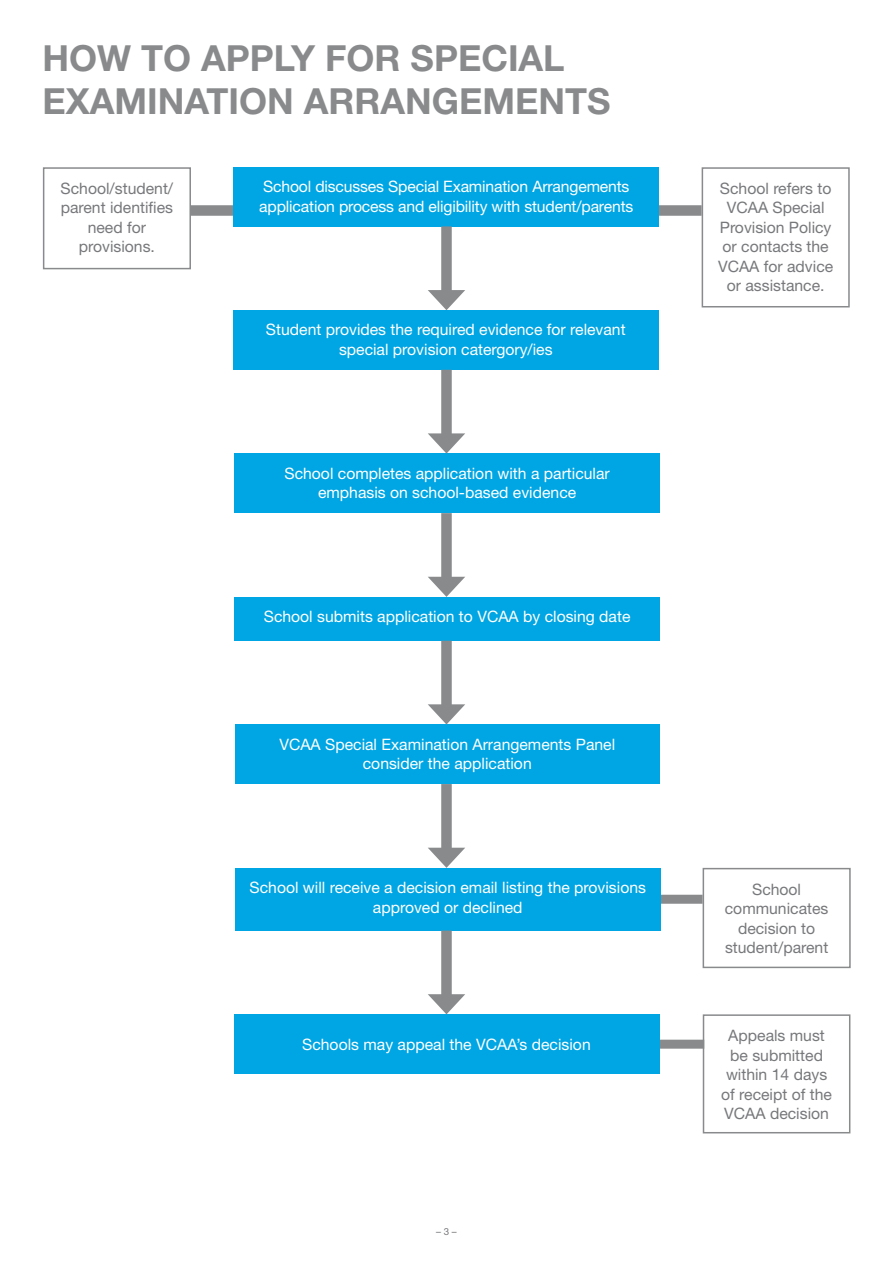
<style>
.page{position:relative;width:893px;height:1263px;background:#fff}
.page>*{position:absolute;margin:0;border:0;box-sizing:border-box;transform-origin:0 0}
.Heading_1{font:700 36px/43.2px "Helvetica Neue LT";color:#888a8c}
.Chart_text{font:15.75px/19.5px "Helvetica Neue LT";color:#fff;text-align:center}
.Chart_text-2{font:15.75px/19.5px "Helvetica Neue LT";color:#77787b;text-align:center}
.t1{font:9.75px "Helvetica Neue LT";color:#77787b}
</style>
<div class="page">
<div style="left:191px;top:205px;width:511px;height:11px;background:#888a8c"></div>
<div style="left:43px;top:167px;width:148px;height:102px;border:2px solid #888a8c"></div>
<div style="left:234px;top:167px;width:425px;height:59px;background:#00a5e3"></div>
<div style="left:233px;top:310px;width:425px;height:60px;background:#00a5e3"></div>
<div style="left:235px;top:454px;width:425px;height:59px;background:#00a5e3"></div>
<div style="left:235px;top:597px;width:425px;height:44px;background:#00a5e3"></div>
<div style="left:703px;top:868px;width:148px;height:100px;border:2px solid #888a8c"></div>
<div style="left:703px;top:1014px;width:147px;height:119px;border:2px solid #888a8c"></div>
<div style="left:235px;top:724px;width:425px;height:60px;background:#00a5e3"></div>
<div style="left:702px;top:167px;width:148px;height:140px;border:2px solid #888a8c"></div>
<div style="left:659px;top:895px;width:44px;height:9px;background:#888a8c"></div>
<div style="left:659px;top:1040px;width:45px;height:9px;background:#888a8c"></div>
<div style="left:234px;top:1014px;width:425px;height:60px;background:#00a5e3"></div>
<div style="left:235px;top:868px;width:426px;height:62px;background:#00a5e3"></div>
<div style="left:441px;top:226px;width:11px;height:72px;background:#888a8c"></div>
<svg style="left:428px;top:290px;width:37px;height:20px"></svg>
<div style="left:441px;top:370px;width:11px;height:71px;background:#888a8c"></div>
<svg style="left:428px;top:433px;width:37px;height:21px"></svg>
<div style="left:441px;top:513px;width:11px;height:72px;background:#888a8c"></div>
<svg style="left:428px;top:577px;width:37px;height:20px"></svg>
<div style="left:441px;top:641px;width:11px;height:71px;background:#888a8c"></div>
<svg style="left:428px;top:704px;width:37px;height:20px"></svg>
<div style="left:441px;top:784px;width:11px;height:72px;background:#888a8c"></div>
<svg style="left:428px;top:848px;width:37px;height:20px"></svg>
<div style="left:441px;top:930px;width:11px;height:72px;background:#888a8c"></div>
<svg style="left:428px;top:994px;width:37px;height:20px"></svg>
<p class="Heading_1" style="left:43px;top:35px;width:569px">HOW TO APPLY FOR SPECIAL<br>EXAMINATION ARRANGEMENTS</p>
<p class="Chart_text-2" style="left:61px;top:178px;width:114px">School/student/ parent identifies need for provisions.</p>
<p class="Chart_text" style="left:259px;top:176px;width:376px;text-align:left">School discusses Special Examination Arrangements application process and eligibility with student/parents</p>
<p class="Chart_text" style="left:266px;top:320px;width:361px">Student provides the required evidence for relevant special provision catergory/ies</p>
<p class="Chart_text" style="left:285px;top:463px;width:327px">School completes application with a particular emphasis on school-based evidence</p>
<p class="Chart_text" style="left:264px;top:606px;width:368px">School submits application to VCAA by closing date</p>
<p class="Chart_text" style="left:279px;top:734px;width:337px">VCAA Special Examination Arrangements Panel consider the application</p>
<p class="Chart_text" style="left:250px;top:877px;width:398px">School will receive a decision email listing the provisions approved or declined</p>
<p class="Chart_text" style="left:302px;top:1035px;width:290px">Schools may appeal the VCAA’s decision</p>
<p class="t1" style="left:436px;top:1225px;width:22px">– 3 –</p>
<p class="Chart_text-2" style="left:718px;top:178px;width:117px">School refers to<br>VCAA Special<br>Provision Policy or contacts the<br>VCAA for advice or assistance.</p>
<p class="Chart_text-2" style="left:725px;top:879px;width:105px">School communicates decision to student/parent</p>
<p class="Chart_text-2" style="left:721px;top:1025px;width:112px">Appeals must be submitted within 14 days of receipt of the<br>VCAA decision</p>
</div>
